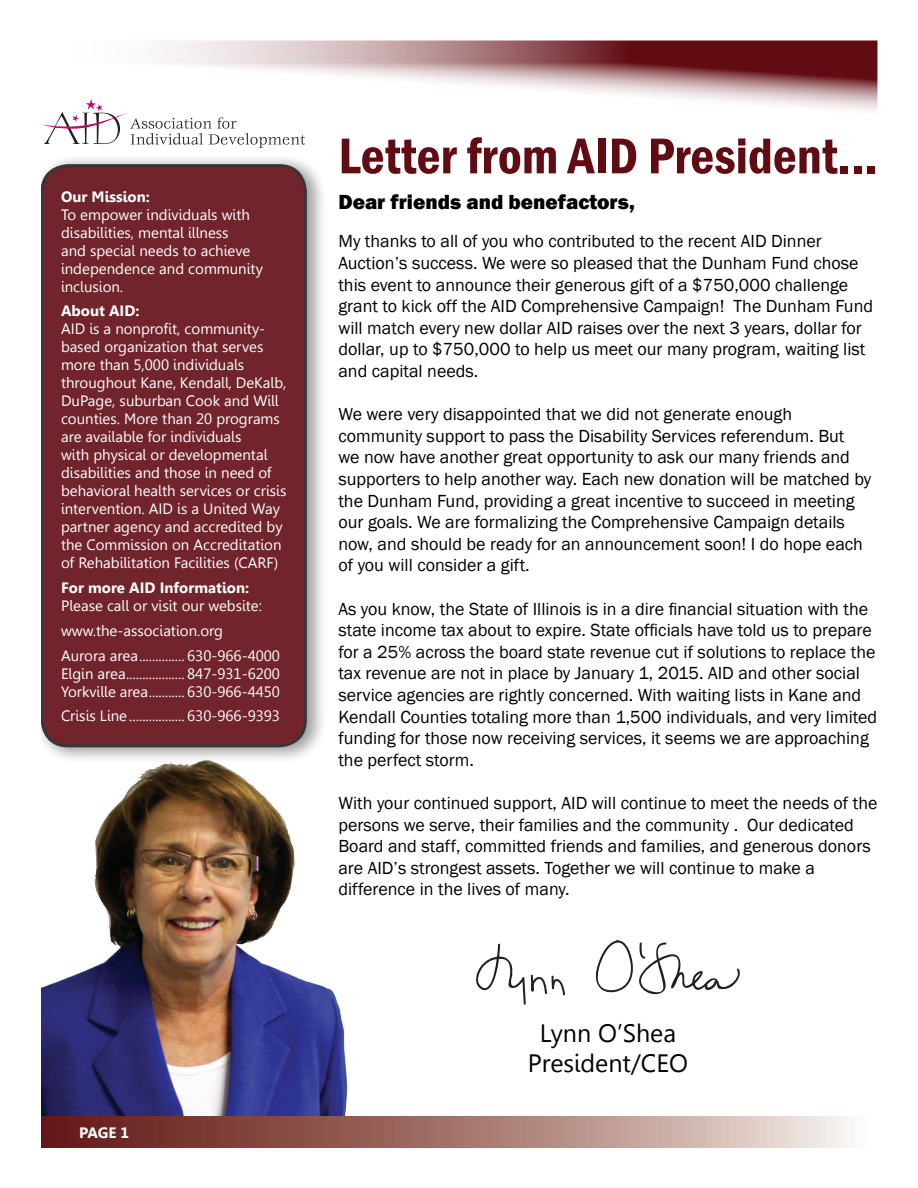
<style>
.page{position:relative;width:918px;height:1188px;background:#fff}
.page>*{position:absolute;margin:0;border:0;box-sizing:border-box;transform-origin:0 0}
.t1{font:600 condensed 52.05px "Franklin Gothic";color:#610c13}
.t2{font:25.05px/30.2px "Leelawadee";color:#000001;text-align:center}
.t3{font:800 21px "Franklin Gothic";color:#000001}
.t4{font:18px/21.6px "Franklin Gothic";color:#000001}
.t5{font:15px/18px "Leelawadee";color:#fff}
.t6{font:700 15px "Leelawadee";color:#fff}
</style>
<div class="page">
<div style="left:32px;top:152px;width:296px;height:613px;background:#000;opacity:.43"></div>
<div style="left:42px;top:166px;width:263px;height:580px;background:#71242b;border-radius:26px"></div>
<div style="left:41px;top:164px;width:266px;height:583px;border:3px solid #231f20;border-radius:26px"></div>
<img style="left:40px;top:752px;width:488px;height:365px">
<svg style="left:41px;top:1117px;width:807px;height:31px;background:#a57770"></svg>
<svg style="left:41px;top:119px;width:264px;height:29px"></svg>
<svg style="left:476px;top:943px;width:89px;height:62px"></svg>
<svg style="left:595px;top:940px;width:145px;height:55px"></svg>
<div style="left:0;top:0;width:40px;height:1188px;background:#fff"></div>
<svg style="left:58px;top:41px;width:820px;height:78px"></svg>
<p class="t6" style="left:61px;top:188px;width:90px">Our Mission:</p>
<p class="t5" style="left:61px;top:205px;width:203px">To empower individuals with disabilities, mental illness<br>and special needs to achieve independence and community inclusion.</p>
<p class="t6" style="left:61px;top:302px;width:80px">About AID:</p>
<p class="t5" style="left:61px;top:320px;width:227px">AID is a nonprofit, community&shy;based organization that serves more than 5,000 individuals throughout Kane, Kendall, DeKalb,<br>DuPage, suburban Cook and Will counties. More than 20 programs are available for individuals<br>with physical or developmental disabilities and those in need of behavioral health services or crisis intervention. AID is a United Way partner agency and accredited by the Commission on Accreditation of Rehabilitation Facilities (CARF)</p>
<p class="t6" style="left:61px;top:579px;width:190px">For more AID Information:</p>
<p class="t5" style="left:61px;top:594px;width:220px;line-height:24.8px">Please call or visit our website: www.the-association.org<br>Aurora area.............. 630-966-4000</p>
<p class="t5" style="left:61px;top:664px;width:221px">Elgin area.................. 847-931-6200<br>Yorkville area........... 630-966-4450</p>
<p class="t5" style="left:61px;top:707px;width:220px">Crisis Line ................. 630-966-9393</p>
<p class="t6" style="left:79px;top:1124px;width:52px">PAGE 1</p>
<h1 class="t1" style="left:338px;top:121px;width:541px">Letter from AID President...</h1>
<p class="t3" style="left:338px;top:189px;width:298px">Dear friends and benefactors,</p>
<p class="t4" style="left:338px;top:231px;width:536px">My thanks to all of you who contributed to the recent AID Dinner Auction’s success. We were so pleased that the Dunham Fund chose this event to announce their generous gift of a $750,000 challenge grant to kick off the AID Comprehensive Campaign! The Dunham Fund will match every new dollar AID raises over the next 3 years, dollar for dollar, up to $750,000 to help us meet our many program, waiting list and capital needs.</p>
<p class="t4" style="left:338px;top:404px;width:534px">We were very disappointed that we did not generate enough community support to pass the Disability Services referendum. But<br>we now have another great opportunity to ask our many friends and supporters to help another way. Each new donation will be matched by the Dunham Fund, providing a great incentive to succeed in meeting our goals. We are formalizing the Comprehensive Campaign details now, and should be ready for an announcement soon! I do hope each of you will consider a gift.</p>
<p class="t4" style="left:338px;top:598px;width:540px">As you know, the State of Illinois is in a dire financial situation with the state income tax about to expire. State officials have told us to prepare for a 25% across the board state revenue cut if solutions to replace the tax revenue are not in place by January 1, 2015. AID and other social service agencies are rightly concerned. With waiting lists in Kane and Kendall Counties totaling more than 1,500 individuals, and very limited funding for those now receiving services, it seems we are approaching the perfect storm.</p>
<p class="t4" style="left:338px;top:793px;width:540px">With your continued support, AID will continue to meet the needs of the persons we serve, their families and the community . Our dedicated Board and staff, committed friends and families, and generous donors are AID’s strongest assets. Together we will continue to make a difference in the lives of many.</p>
<h2 class="t2" style="left:528px;top:1018px;width:162px">Lynn O’Shea<br>President/CEO</h2>
</div>
